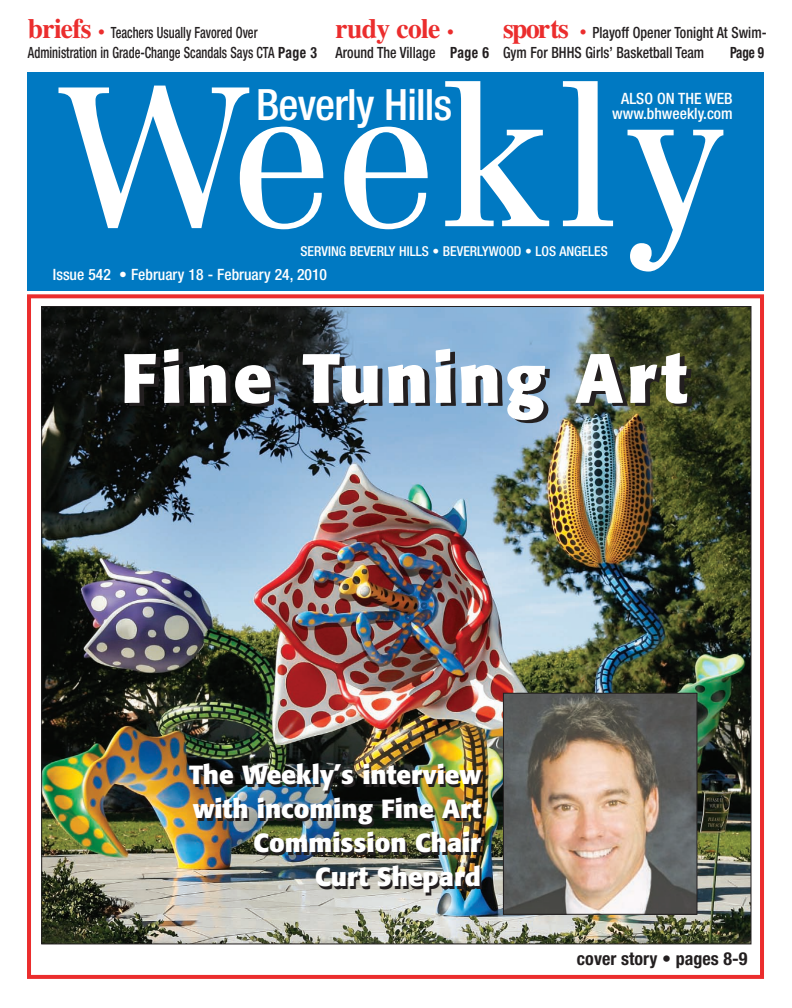
<style>
.page{position:relative;width:792px;height:1008px;background:#fff}
.page>*{position:absolute;margin:0;border:0;box-sizing:border-box;transform-origin:0 0}
.t1{font:192.9px "Century Reprise SSK";letter-spacing:.03em;color:#fff}
.t2{font:700 69px "Formata";letter-spacing:.06em;color:#fff}
.t3{font:500 condensed 43.2px "Helvetica Neue";letter-spacing:-.02em;color:#fff}
.t4{font:700 28px "Times";letter-spacing:-.025em;color:#eb2d2d}
.t5{font:700 26px/34px "Formata";color:#fff;text-align:right}
.t6{font:700 condensed 18px "Helvetica Neue";color:#231f20}
.t7{font:500 condensed 15.6px/14.6px "Helvetica Neue";color:#fff;text-align:center}
.t8{font:500 condensed 15.5px/20px "Helvetica Neue";color:#231f20;scale:.9 1}
.t9{font:500 condensed 15.5px/20px "Helvetica Neue";color:#231f20;scale:.8 1}
.t10{font:700 condensed 15.5px "Helvetica Neue";color:#231f20;scale:.84 1}
.t11{font:500 condensed 13.6px "Helvetica Neue";color:#fff}
.s1{font-size:18px}
.s2{font-weight:700}
.s3{font-family:"Times";font-weight:700;font-stretch:normal;font-size:28px;color:#eb2d2d}
.s4{font-family:"Times";font-weight:700;font-stretch:normal;font-size:18px;color:#eb2d2d}
</style>
<div class="page">
<div style="left:27px;top:294px;width:737px;height:685px;border:4px solid #eb2d2d"></div>
<div style="left:27px;top:72px;width:737px;height:219px;background:#0079c2"></div>
<img style="left:43px;top:308px;width:707px;height:634px">
<img style="left:505px;top:695px;width:191px;height:218px">
<div style="left:503px;top:693px;width:195px;height:222px;border:1px solid #231f20"></div>
<h3 class="t4" style="left:336px;top:12px;width:119px">rudy cole <span class="s1">•</span></h3>
<p class="t8" style="left:336px;top:44px;width:172px">Around The Village <span class="s2">Page 6</span></p>
<p class="t9" style="left:28px;top:24px;width:363px"><span class="s3">briefs</span> <span class="s4">•</span> Teachers Usually Favored Over<br>Administration in Grade-Change Scandals Says CTA <span class="s2">Page 3</span></p>
<p class="t8" style="left:503px;top:24px;width:294px"><span class="s3">sports</span> <span class="s4">•</span> Playoff Opener Tonight At Swim-<br>Gym For BHHS Girls’ Basketball Team</p>
<p class="t10" style="left:730px;top:47px;width:42px">Page 9</p>
<h1 class="t1" style="left:55px;top:42px;width:674px">Weekly</h1>
<h3 class="t3" style="left:256px;top:89px;width:198px">Beverly Hills</h3>
<p class="t7" style="left:612px;top:93px;width:122px">ALSO ON THE WEB www.bhweekly.com</p>
<p class="t11" style="left:301px;top:246px;width:309px">SERVING BEVERLY HILLS • BEVERLYWOOD • LOS ANGELES</p>
<p class="t7" style="left:53px;top:269px;width:276px">Issue 542 • February 18 - February 24, 2010</p>
<h2 class="t2" style="left:121px;top:349px;width:568px">Fine Tuning Art</h2>
<h3 class="t5" style="left:189px;top:760px;width:293px">The Weekly’s interview with incoming Fine Art<br>Commission Chair<br>Curt Shepard</h3>
<p class="t6" style="left:577px;top:953px;width:172px">cover story • pages 8-9</p>
</div>
